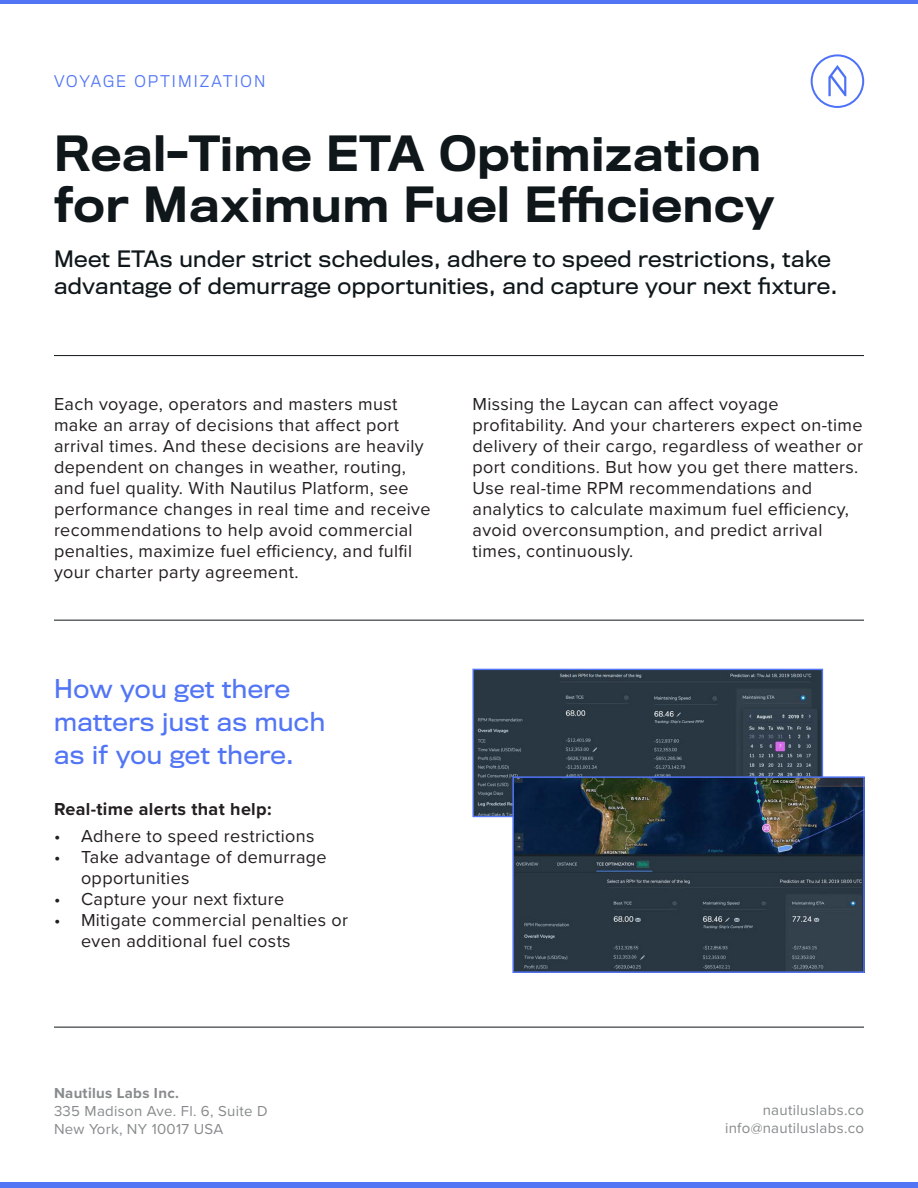
<style>
.page{position:relative;width:918px;height:1188px;background:#fff}
.page>*{position:absolute;margin:0;border:0;box-sizing:border-box;transform-origin:0 0}
.t1{font:500 45px "Titling Gothic FB Normal";letter-spacing:.02em;color:#0f171a}
.t2{font:24px/33px "Titling Gothic FB Normal";letter-spacing:.02em;color:#5275f5}
.t3{font:21px/27px "Titling Gothic FB Normal";letter-spacing:.02em;color:#0f171a}
.t4{font:18px/21px "Proxima Nova";letter-spacing:.02em;color:#231f20}
.t5{font:700 18px "Proxima Nova";letter-spacing:.02em;color:#231f20}
.t6{font:15px/18px "Proxima Nova";letter-spacing:.02em;color:#878b8c;text-align:right}
.t7{font:300 15px "Titling Gothic FB Normal";letter-spacing:.14em;color:#5275f5}
.t8{font:700 15px "Proxima Nova";letter-spacing:.02em;color:#878b8c}
</style>
<div class="page">
<hr style="left:0;top:0;width:918px;height:4px;background:#5275f5">
<div style="left:0;top:1182px;width:918px;height:6px;background:#5275f5"></div>
<hr style="left:54px;top:355px;width:810px;height:1px;background:#0f171a">
<hr style="left:54px;top:620px;width:810px;height:1px;background:#0f171a">
<hr style="left:54px;top:1027px;width:810px;height:1px;background:#0f171a">
<svg style="left:811px;top:54px;width:53px;height:54px"></svg>
<img style="left:474px;top:671px;width:347px;height:144px">
<div style="left:472px;top:669px;width:351px;height:148px;border:1px solid #5275f5"></div>
<img style="left:515px;top:779px;width:347px;height:191px">
<div style="left:512px;top:776px;width:353px;height:197px;border:2px solid #5275f5"></div>
<p class="t7" style="left:54px;top:72px;width:213px">VOYAGE OPTIMIZATION</p>
<p class="t1" style="left:54px;top:128px;width:709px">Real-Time ETA Optimization</p>
<p class="t1" style="left:54px;top:179px;width:722px">for Maximum Fuel Efficiency</p>
<p class="t3" style="left:54px;top:246px;width:785px">Meet ETAs under strict schedules, adhere to speed restrictions, take advantage of demurrage opportunities, and capture your next fixture.</p>
<p class="t4" style="left:54px;top:393px;width:378px">Each voyage, operators and masters must make an array of decisions that affect port arrival times. And these decisions are heavily dependent on changes in weather, routing, and fuel quality. With Nautilus Platform, see performance changes in real time and receive recommendations to help avoid commercial penalties, maximize fuel efficiency, and fulfil your charter party agreement.</p>
<p class="t4" style="left:472px;top:393px;width:392px">Missing the Laycan can affect voyage profitability. And your charterers expect on-time delivery of their cargo, regardless of weather or port conditions. But how you get there matters.<br>Use real-time RPM recommendations and analytics to calculate maximum fuel efficiency, avoid overconsumption, and predict arrival times, continuously.</p>
<p class="t2" style="left:54px;top:673px;width:273px">How you get there matters just as much as if you get there.</p>
<p class="t5" style="left:54px;top:795px;width:219px">Real-time alerts that help:</p>
<p class="t4" style="left:54px;top:825px;width:262px">• Adhere to speed restrictions</p>
<p class="t4" style="left:81px;top:846px;width:247px;text-indent:-27px">• Take advantage of demurrage opportunities</p>
<p class="t4" style="left:54px;top:888px;width:232px">• Capture your next fixture</p>
<p class="t4" style="left:81px;top:909px;width:269px;text-indent:-27px">• Mitigate commercial penalties or even additional fuel costs</p>
<p class="t8" style="left:54px;top:1082px;width:126px">Nautilus Labs Inc.</p>
<p class="t6" style="left:54px;top:1101px;width:215px">335 Madison Ave. Fl. 6, Suite D</p>
<p class="t6" style="left:54px;top:1119px;width:171px">New York, NY 10017 USA</p>
<p class="t6" style="left:725px;top:1101px;width:140px">nautiluslabs.co info@nautiluslabs.co</p>
</div>
